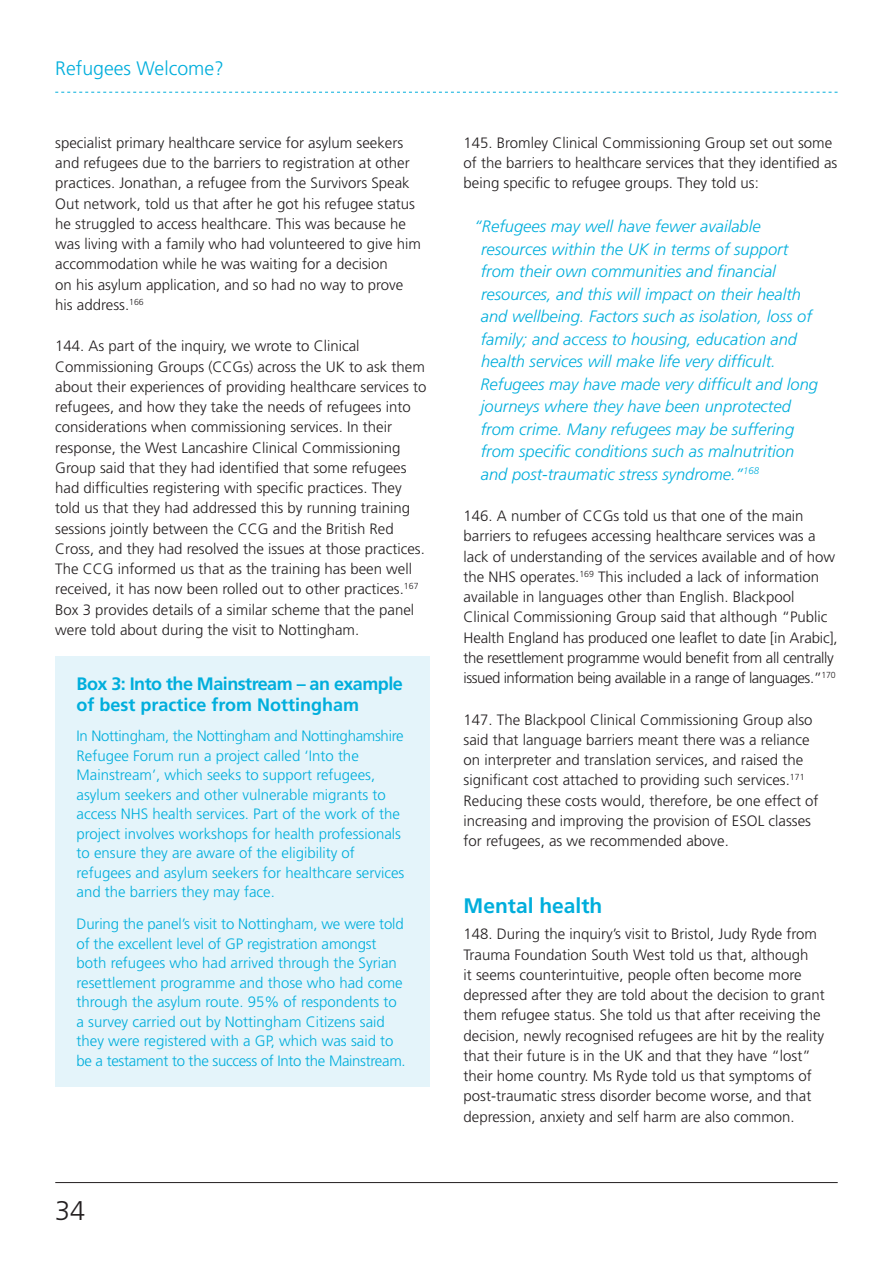
<style>
.page{position:relative;width:893px;height:1263px;background:#fff}
.page>*{position:absolute;margin:0;border:0;box-sizing:border-box;transform-origin:0 0}
.t1{font:300 27px "Frutiger";color:#231f20}
.t2{font:700 21px "Frutiger";color:#00aedc}
.t3{font:300 19.5px "Frutiger";color:#00aedc}
.t4{font:700 18px/21px "Frutiger";letter-spacing:-.025em;color:#00aedc}
.t5{font:italic 300 16.5px/22.5px "Frutiger";color:#00aedc}
.t6{font:300 15px/20.2px "Frutiger";color:#231f20}
.t7{font:300 15px/19.5px "Frutiger";color:#00aedc}
</style>
<div class="page">
<svg style="left:55px;top:92px;width:783px;height:1px"></svg>
<hr style="left:55px;top:1182px;width:783px;height:1px;background:#231f20">
<div style="left:55px;top:656px;width:374px;height:76px;background:#e4f4fa"></div>
<div style="left:55px;top:709px;width:374px;height:51px;background:#e4f4fa"></div>
<div style="left:55px;top:760px;width:374px;height:20px;background:#e4f4fa"></div>
<div style="left:55px;top:780px;width:374px;height:19px;background:#e4f4fa"></div>
<div style="left:55px;top:799px;width:374px;height:20px;background:#e4f4fa"></div>
<div style="left:55px;top:819px;width:374px;height:19px;background:#e4f4fa"></div>
<div style="left:55px;top:838px;width:374px;height:20px;background:#e4f4fa"></div>
<div style="left:55px;top:858px;width:374px;height:19px;background:#e4f4fa"></div>
<div style="left:55px;top:877px;width:374px;height:41px;background:#e4f4fa"></div>
<div style="left:55px;top:898px;width:374px;height:51px;background:#e4f4fa"></div>
<div style="left:55px;top:949px;width:374px;height:19px;background:#e4f4fa"></div>
<div style="left:55px;top:968px;width:374px;height:20px;background:#e4f4fa"></div>
<div style="left:55px;top:988px;width:374px;height:19px;background:#e4f4fa"></div>
<div style="left:55px;top:1007px;width:374px;height:20px;background:#e4f4fa"></div>
<div style="left:55px;top:1027px;width:374px;height:19px;background:#e4f4fa"></div>
<div style="left:55px;top:1046px;width:374px;height:41px;background:#e4f4fa"></div>
<h3 class="t3" style="left:55px;top:57px;width:170px">Refugees Welcome?</h3>
<p class="t6" style="left:55px;top:132px;width:367px">specialist primary healthcare service for asylum seekers and refugees due to the barriers to registration at other practices. Jonathan, a refugee from the Survivors Speak Out network, told us that after he got his refugee status he struggled to access healthcare. This was because he was living with a family who had volunteered to give him accommodation while he was waiting for a decision<br>on his asylum application, and so had no way to prove his address.<sup>166</sup></p>
<p class="t6" style="left:55px;top:336px;width:373px">144. As part of the inquiry, we wrote to Clinical Commissioning Groups (CCGs) across the UK to ask them about their experiences of providing healthcare services to refugees, and how they take the needs of refugees into considerations when commissioning services. In their response, the West Lancashire Clinical Commissioning Group said that they had identified that some refugees had difficulties registering with specific practices. They told us that they had addressed this by running training sessions jointly between the CCG and the British Red Cross, and they had resolved the issues at those practices.<br>The CCG informed us that as the training has been well received, it has now been rolled out to other practices.<sup>167<br></sup>Box 3 provides details of a similar scheme that the panel were told about during the visit to Nottingham.</p>
<p class="t4" style="left:77px;top:673px;width:328px">Box 3: Into the Mainstream – an example of best practice from Nottingham</p>
<p class="t7" style="left:77px;top:726px;width:329px">In Nottingham, the Nottingham and Nottinghamshire Refugee Forum run a project called ‘Into the Mainstream’, which seeks to support refugees, asylum seekers and other vulnerable migrants to access NHS health services. Part of the work of the project involves workshops for health professionals to ensure they are aware of the eligibility of refugees and asylum seekers for healthcare services and the barriers they may face.</p>
<p class="t7" style="left:77px;top:914px;width:331px">During the panel’s visit to Nottingham, we were told of the excellent level of GP registration amongst both refugees who had arrived through the Syrian resettlement programme and those who had come through the asylum route. 95% of respondents to a survey carried out by Nottingham Citizens said they were registered with a GP, which was said to be a testament to the success of Into the Mainstream.</p>
<h1 class="t1" style="left:55px;top:1196px;width:32px">34</h1>
<p class="t6" style="left:463px;top:132px;width:375px">145. Bromley Clinical Commissioning Group set out some of the barriers to healthcare services that they identified as being specific to refugee groups. They told us:</p>
<p class="t5" style="left:480px;top:215px;width:339px;text-indent:-6px">“Refugees may well have fewer available resources within the UK in terms of support from their own communities and financial resources, and this will impact on their health and wellbeing. Factors such as isolation, loss of family; and access to housing, education and health services will make life very difficult.<br>Refugees may have made very difficult and long journeys where they have been unprotected from crime. Many refugees may be suffering from specific conditions such as malnutrition and post-traumatic stress syndrome.”<sup>168</sup></p>
<p class="t6" style="left:463px;top:506px;width:376px">146. A number of CCGs told us that one of the main barriers to refugees accessing healthcare services was a lack of understanding of the services available and of how the NHS operates.<sup>169</sup> This included a lack of information available in languages other than English. Blackpool Clinical Commissioning Group said that although “Public Health England has produced one leaflet to date [in Arabic], the resettlement programme would benefit from all centrally issued information being available in a range of languages.”<sup>170</sup></p>
<p class="t6" style="left:463px;top:709px;width:357px">147. The Blackpool Clinical Commissioning Group also said that language barriers meant there was a reliance on interpreter and translation services, and raised the significant cost attached to providing such services.<sup>171<br></sup>Reducing these costs would, therefore, be one effect of increasing and improving the provision of ESOL classes for refugees, as we recommended above.</p>
<h2 class="t2" style="left:464px;top:893px;width:140px">Mental health</h2>
<p class="t6" style="left:463px;top:924px;width:363px">148. During the inquiry’s visit to Bristol, Judy Ryde from Trauma Foundation South West told us that, although<br>it seems counterintuitive, people often become more depressed after they are told about the decision to grant them refugee status. She told us that after receiving the decision, newly recognised refugees are hit by the reality that their future is in the UK and that they have “lost” their home country. Ms Ryde told us that symptoms of post-traumatic stress disorder become worse, and that depression, anxiety and self harm are also common.</p>
</div>
